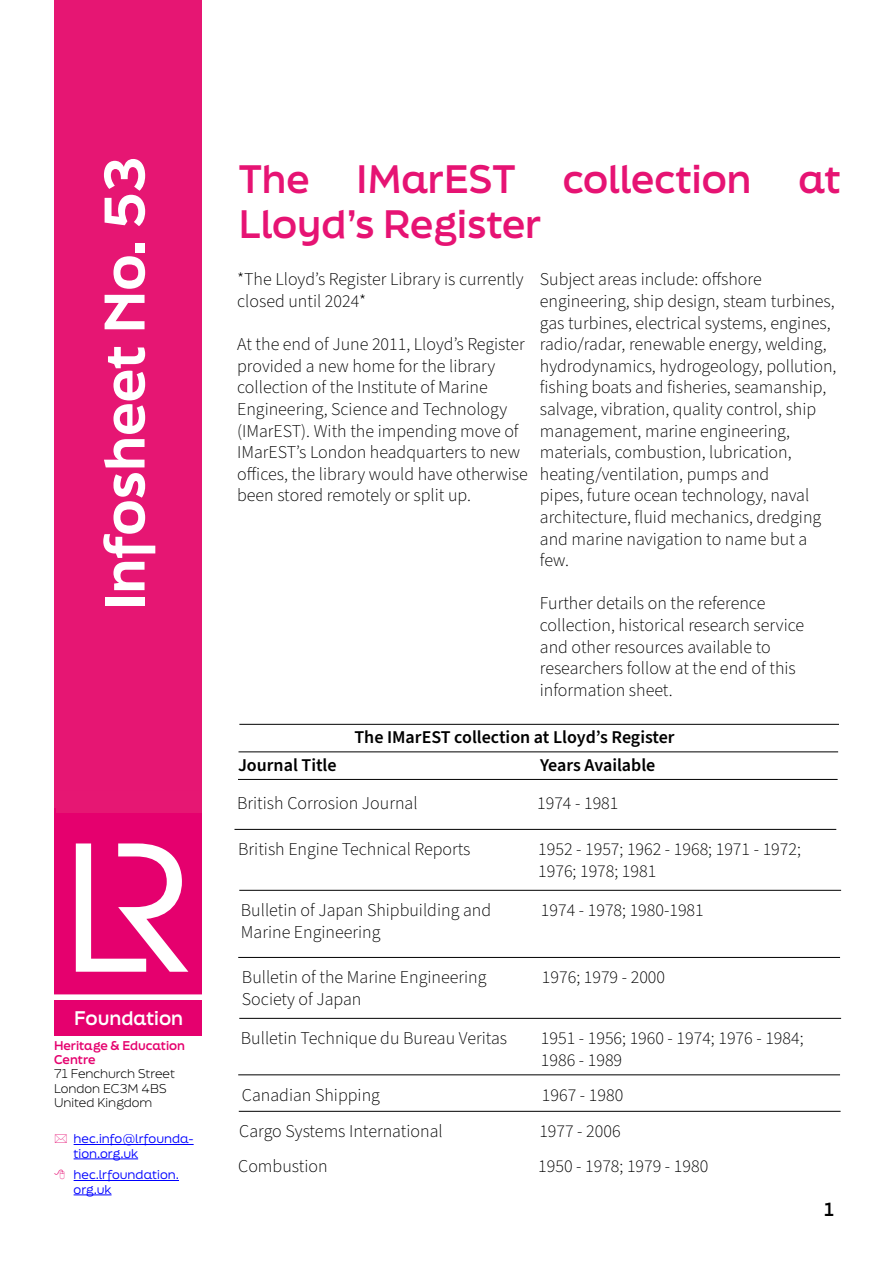
<style>
.page{position:relative;width:893px;height:1263px;background:#fff}
.page>*{position:absolute;margin:0;border:0;box-sizing:border-box;transform-origin:0 0}
.t1{font:800 54px "Final Six";color:#fff}
.t2{font:700 37.5px "Final Six";color:#e61373}
.t3{font:700 18.6px "Final Six";color:#fff}
.t4{font:300 18px/21.6px "Source Sans Pro";color:#000}
.t5{font:600 18px "Source Sans Pro";color:#000}
.t6{font:700 18px "Final Six";color:#000}
.t7{font:12px/14.4px "Final Six";color:#00f}
.t8{font:300 12px "Final Six";color:#000}
.t9{font:700 12px/14.4px "Final Six";color:#e5006e}
</style>
<div class="page">
<hr style="left:74px;top:1144px;width:120px;height:1px;background:#00f">
<hr style="left:74px;top:1158px;width:64px;height:1px;background:#00f">
<hr style="left:74px;top:1180px;width:105px;height:1px;background:#00f">
<hr style="left:74px;top:1194px;width:38px;height:1px;background:#00f">
<svg style="left:54px;top:808px;width:148px;height:186px"></svg>
<div style="left:54px;top:1000px;width:148px;height:35px;background:#e5006e"></div>
<div style="left:54px;top:0;width:148px;height:808px;background:#e61673"></div>
<div style="left:56px;top:791px;width:146px;height:21px;background:#e61773"></div>
<hr style="left:239px;top:752px;width:599px;height:1px;background:#000">
<hr style="left:239px;top:724px;width:600px;height:1px;background:#000">
<hr style="left:238px;top:779px;width:600px;height:1px;background:#000">
<hr style="left:234px;top:829px;width:602px;height:1px;background:#000">
<hr style="left:239px;top:890px;width:602px;height:1px;background:#000">
<hr style="left:238px;top:957px;width:602px;height:1px;background:#000">
<hr style="left:239px;top:1018px;width:602px;height:1px;background:#000">
<hr style="left:238px;top:1074px;width:602px;height:1px;background:#000">
<hr style="left:239px;top:1111px;width:602px;height:1px;background:#000">
<p class="t1" style="left:85px;top:610px;width:455px;rotate:-90deg">Infosheet No. 53</p>
<p class="t1" style="left:90px;top:229px;width:34px;rotate:-90deg">1</p>
<p class="t3" style="left:74px;top:1004px;width:110px">Foundation</p>
<p class="t9" style="left:54px;top:1038px;width:133px">Heritage &amp; Education<br>Centre</p>
<p class="t8" style="left:54px;top:1065px;width:122px">71 Fenchurch Street</p>
<p class="t8" style="left:54px;top:1079px;width:114px">London EC3M 4BS</p>
<p class="t8" style="left:54px;top:1094px;width:100px">United Kingdom</p>
<p class="t7" style="left:74px;top:1131px;width:122px">hec.info@lrfounda&shy;tion.org.uk</p>
<p class="t7" style="left:74px;top:1167px;width:107px">hec.lrfoundation. org.uk</p>
<p class="t2" style="left:239px;top:151px;width:72px">The</p>
<p class="t2" style="left:357px;top:151px;width:161px">IMarEST</p>
<p class="t2" style="left:563px;top:151px;width:190px">collection</p>
<p class="t2" style="left:798px;top:151px;width:44px">at</p>
<p class="t2" style="left:239px;top:196px;width:304px">Lloyd’s Register</p>
<p class="t4" style="left:237px;top:269px;width:288px">*The Lloyd’s Register Library is currently closed until 2024*</p>
<p class="t4" style="left:237px;top:334px;width:292px">At the end of June 2011, Lloyd’s Register provided a new home for the library collection of the Institute of Marine Engineering, Science and Technology (IMarEST). With the impending move of IMarEST’s London headquarters to new offices, the library would have otherwise</p>
<p class="t4" style="left:237px;top:485px;width:235px">been stored remotely or split up.</p>
<p class="t4" style="left:540px;top:269px;width:223px">Subject areas include: offshore</p>
<p class="t4" style="left:540px;top:291px;width:298px">engineering, ship design, steam turbines, gas turbines, electrical systems, engines, radio/radar, renewable energy, welding, hydrodynamics, hydrogeology, pollution, fishing boats and fisheries, seamanship, salvage, vibration, quality control, ship management, marine engineering, materials, combustion, lubrication, heating/ventilation, pumps and<br>pipes, future ocean technology, naval architecture, fluid mechanics, dredging and marine navigation to name but a few.</p>
<p class="t4" style="left:540px;top:593px;width:266px">Further details on the reference collection, historical research service</p>
<p class="t4" style="left:540px;top:636px;width:232px">and other resources available to</p>
<p class="t4" style="left:540px;top:658px;width:258px">researchers follow at the end of this</p>
<p class="t4" style="left:540px;top:680px;width:134px">information sheet.</p>
<p class="t5" style="left:354px;top:725px;width:322px">The IMarEST collection at Lloyd’s Register</p>
<p class="t5" style="left:238px;top:753px;width:100px">Journal Title</p>
<p class="t5" style="left:540px;top:753px;width:117px">Years Available</p>
<p class="t4" style="left:237px;top:793px;width:182px">British Corrosion Journal</p>
<p class="t4" style="left:537px;top:793px;width:83px">1974 - 1981</p>
<p class="t4" style="left:238px;top:839px;width:234px">British Engine Technical Reports</p>
<p class="t4" style="left:538px;top:839px;width:264px">1952 - 1957; 1962 - 1968; 1971 - 1972;</p>
<p class="t4" style="left:538px;top:861px;width:120px">1976; 1978; 1981</p>
<p class="t4" style="left:241px;top:900px;width:252px">Bulletin of Japan Shipbuilding and</p>
<p class="t4" style="left:241px;top:921px;width:141px">Marine Engineering</p>
<p class="t4" style="left:541px;top:900px;width:164px">1974 - 1978; 1980-1981</p>
<p class="t4" style="left:242px;top:967px;width:246px">Bulletin of the Marine Engineering</p>
<p class="t4" style="left:242px;top:989px;width:121px">Society of Japan</p>
<p class="t4" style="left:542px;top:967px;width:125px">1976; 1979 - 2000</p>
<p class="t4" style="left:241px;top:1028px;width:268px">Bulletin Technique du Bureau Veritas</p>
<p class="t4" style="left:541px;top:1028px;width:264px">1951 - 1956; 1960 - 1974; 1976 - 1984;</p>
<p class="t4" style="left:541px;top:1049px;width:83px">1986 - 1989</p>
<p class="t4" style="left:242px;top:1084px;width:139px">Canadian Shipping</p>
<p class="t4" style="left:542px;top:1084px;width:83px">1967 - 1980</p>
<p class="t4" style="left:239px;top:1121px;width:205px">Cargo Systems International</p>
<p class="t4" style="left:539px;top:1121px;width:83px">1977 - 2006</p>
<p class="t4" style="left:238px;top:1155px;width:91px">Combustion</p>
<p class="t4" style="left:538px;top:1155px;width:172px">1950 - 1978; 1979 - 1980</p>
<p class="t6" style="left:824px;top:1196px;width:12px">1</p>
</div>
